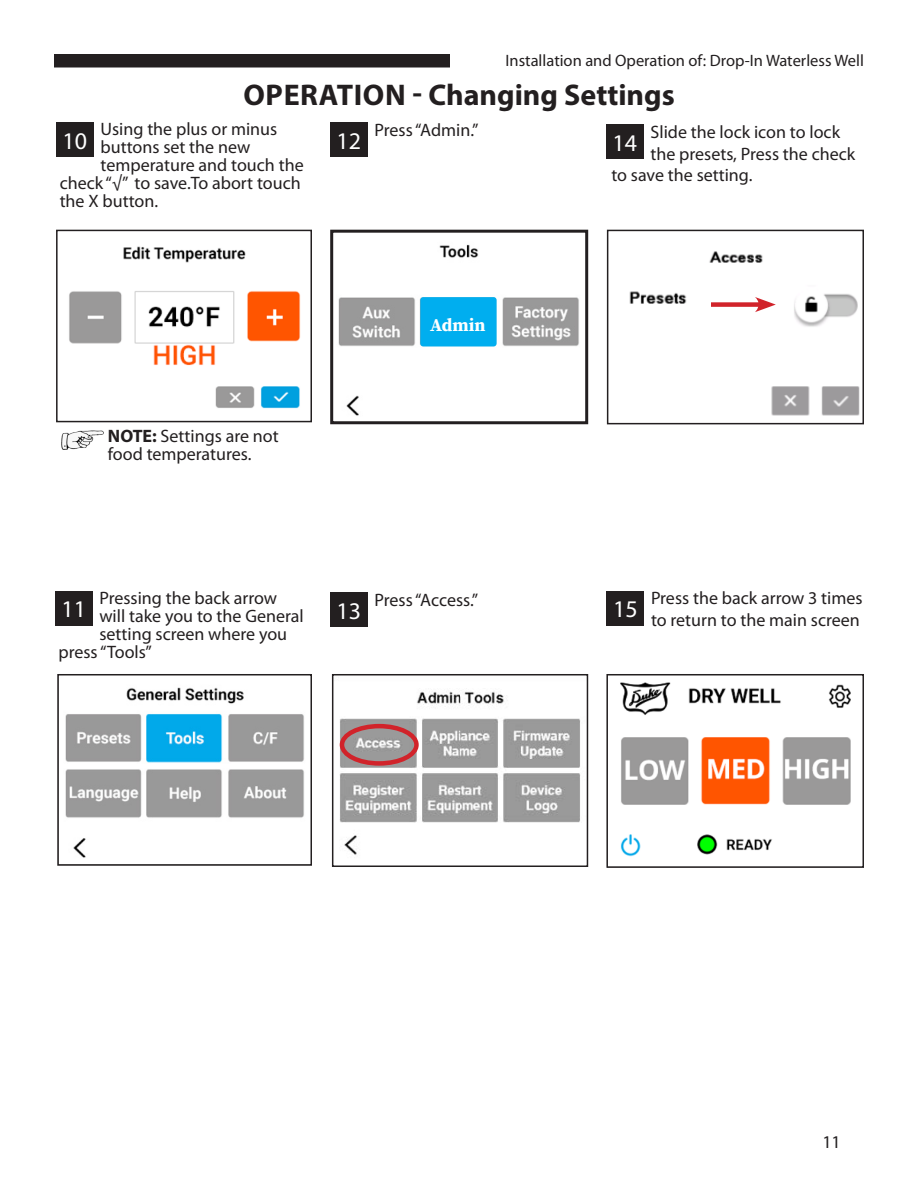
<style>
.page{position:relative;width:918px;height:1188px;background:#fff}
.page>*{position:absolute;margin:0;border:0;box-sizing:border-box;transform-origin:0 0}
.t1{font:700 30px "Myriad Pro";color:#231f20}
.t2{font:24px "Myriad Pro";color:#fff}
.t3{font:18px/18px "Myriad Pro";color:#231f20}
.t4{font:18px "Source Serif Variable";color:#fff}
.t5{font:16.5px "Myriad Pro";color:#231f20}
.s1{font-weight:700}
</style>
<div class="page">
<div style="left:54px;top:54px;width:396px;height:14px;background:#231f20"></div>
<img style="left:339px;top:691px;width:242px;height:164px">
<div style="left:332px;top:674px;width:256px;height:193px;border:2px solid #231f20"></div>
<div style="left:340px;top:724px;width:79px;height:42px;border:4px solid #d1232a;border-radius:50%"></div>
<img style="left:69px;top:246px;width:232px;height:163px">
<div style="left:56px;top:230px;width:256px;height:192px;border:2px solid #231f20"></div>
<img style="left:61px;top:430px;width:43px;height:20px">
<img style="left:65px;top:687px;width:239px;height:171px">
<div style="left:57px;top:674px;width:255px;height:192px;border:2px solid #231f20"></div>
<div style="left:56px;top:122px;width:38px;height:35px;background:#231f20"></div>
<div style="left:55px;top:591px;width:38px;height:35px;background:#231f20"></div>
<div style="left:330px;top:122px;width:38px;height:35px;background:#231f20"></div>
<img style="left:338px;top:244px;width:241px;height:172px">
<div style="left:330px;top:230px;width:258px;height:194px;border:3px solid #231f20"></div>
<div style="left:420px;top:297px;width:77px;height:49px;background:#00aeef;border-radius:3px"></div>
<div style="left:330px;top:592px;width:38px;height:35px;background:#231f20"></div>
<img style="left:629px;top:251px;width:231px;height:165px">
<div style="left:607px;top:230px;width:257px;height:194px;border:2px solid #231f20"></div>
<div style="left:711px;top:302px;width:52px;height:5px;background:#d1232a"></div>
<svg style="left:755px;top:297px;width:21px;height:15px"></svg>
<img style="left:620px;top:682px;width:231px;height:175px">
<div style="left:606px;top:674px;width:258px;height:194px;border:2px solid #231f20"></div>
<div style="left:606px;top:124px;width:38px;height:35px;background:#231f20"></div>
<div style="left:606px;top:591px;width:38px;height:35px;background:#231f20"></div>
<p class="t5" style="left:505px;top:51px;width:360px">Installation and Operation of: Drop-In Waterless Well</p>
<p class="t1" style="left:244px;top:76px;width:433px">OPERATION - Changing Settings</p>
<p class="t3" style="left:101px;top:120px;width:178px">Using the plus or minus</p>
<p class="t3" style="left:101px;top:138px;width:151px">buttons set the new</p>
<p class="t3" style="left:101px;top:156px;width:205px">temperature and touch the</p>
<p class="t3" style="left:60px;top:174px;width:243px">check “√” to save.To abort touch</p>
<p class="t3" style="left:60px;top:192px;width:100px">the X button.</p>
<p class="t3" style="left:375px;top:120px;width:105px">Press “Admin.”</p>
<p class="t3" style="left:651px;top:123px;width:191px">Slide the lock icon to lock</p>
<p class="t3" style="left:651px;top:144px;width:206px">the presets, Press the check</p>
<p class="t3" style="left:611px;top:166px;width:143px">to save the setting.</p>
<p class="t2" style="left:63px;top:126px;width:26px">10</p>
<p class="t2" style="left:337px;top:126px;width:26px">12</p>
<p class="t2" style="left:613px;top:128px;width:26px">14</p>
<p class="t3" style="left:108px;top:427px;width:172px"><span class="s1">NOTE:</span> Settings are not food temperatures.</p>
<p class="t4" style="left:430px;top:313px;width:57px">Admin</p>
<p class="t3" style="left:99px;top:589px;width:179px">Pressing the back arrow</p>
<p class="t3" style="left:99px;top:607px;width:206px">will take you to the General</p>
<p class="t3" style="left:99px;top:625px;width:189px">setting screen where you</p>
<p class="t3" style="left:58px;top:643px;width:95px">press “Tools”</p>
<p class="t2" style="left:61px;top:594px;width:26px">11</p>
<p class="t2" style="left:337px;top:596px;width:26px">13</p>
<p class="t3" style="left:375px;top:590px;width:105px">Press “Access.”</p>
<p class="t2" style="left:613px;top:594px;width:26px">15</p>
<p class="t3" style="left:651px;top:587px;width:213px;line-height:21.6px">Press the back arrow 3 times to return to the main screen</p>
<p class="t3" style="left:822px;top:1132px;width:20px">11</p>
</div>
